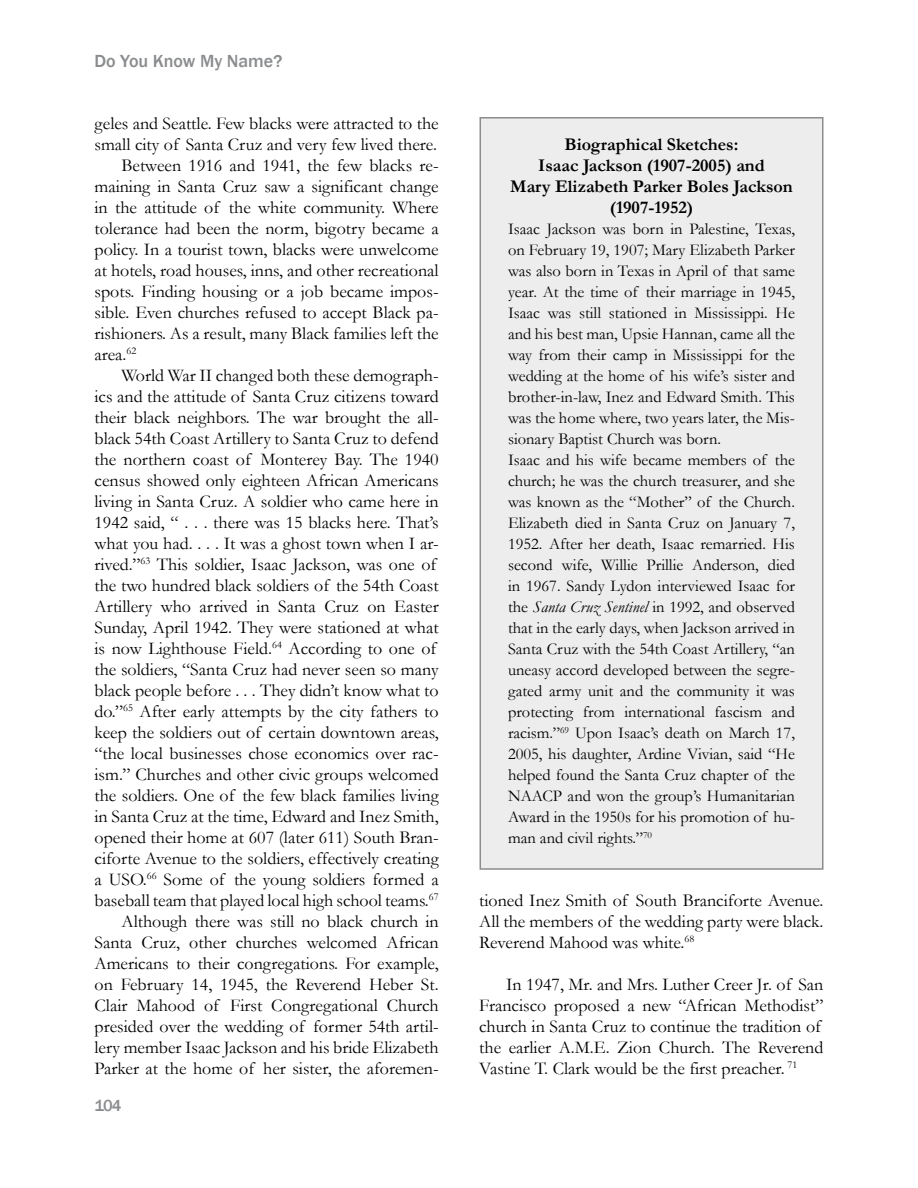
<style>
.page{position:relative;width:918px;height:1188px;background:#fff}
.page>*{position:absolute;margin:0;border:0;box-sizing:border-box;transform-origin:0 0}
.t1{font:18px/21px "Garamond";color:#000;text-align:justify}
.t2{font:700 18px/21px "Garamond";color:#000;text-align:center}
.t3{font:500 18px "Franklin Gothic";color:#8a8c8e}
.t4{font:16.5px/21px "Garamond";color:#000}
.t5{font:500 16.5px "Franklin Gothic";color:#8a8c8e}
.s1{font-style:italic}
</style>
<div class="page">
<div style="left:480px;top:118px;width:343px;height:751px;background:#ededee"></div>
<div style="left:480px;top:117px;width:344px;height:753px;border:2px solid #8a8c8e"></div>
<p class="t3" style="left:94px;top:49px;width:189px">Do You Know My Name?</p>
<p class="t1" style="left:94px;top:113px;width:346px">geles and Seattle. Few blacks were attracted to the</p>
<p class="t1" style="left:94px;top:134px;width:344px">small city of Santa Cruz and very few lived there.</p>
<p class="t1" style="left:122px;top:155px;width:319px">Between 1916 and 1941, the few blacks re-</p>
<p class="t1" style="left:94px;top:176px;width:346px">maining in Santa Cruz saw a significant change</p>
<p class="t1" style="left:94px;top:197px;width:346px">in the attitude of the white community. Where</p>
<p class="t1" style="left:94px;top:218px;width:346px">tolerance had been the norm, bigotry became a</p>
<p class="t1" style="left:94px;top:239px;width:346px">policy. In a tourist town, blacks were unwelcome</p>
<p class="t1" style="left:94px;top:260px;width:346px">at hotels, road houses, inns, and other recreational</p>
<p class="t1" style="left:94px;top:281px;width:346px">spots. Finding housing or a job became impos-</p>
<p class="t1" style="left:94px;top:302px;width:346px">sible. Even churches refused to accept Black pa-</p>
<p class="t1" style="left:94px;top:323px;width:346px">rishioners. As a result, many Black families left the</p>
<p class="t1" style="left:94px;top:344px;width:43px">area.<sup>62</sup></p>
<p class="t1" style="left:122px;top:365px;width:319px">World War II changed both these demograph-</p>
<p class="t1" style="left:94px;top:386px;width:346px">ics and the attitude of Santa Cruz citizens toward</p>
<p class="t1" style="left:94px;top:407px;width:346px">their black neighbors. The war brought the all-</p>
<p class="t1" style="left:94px;top:428px;width:346px">black 54th Coast Artillery to Santa Cruz to defend</p>
<p class="t1" style="left:94px;top:449px;width:346px">the northern coast of Monterey Bay. The 1940</p>
<p class="t1" style="left:94px;top:470px;width:346px">census showed only eighteen African Americans</p>
<p class="t1" style="left:94px;top:491px;width:346px">living in Santa Cruz. A soldier who came here in</p>
<p class="t1" style="left:94px;top:512px;width:346px">1942 said, “ . . . there was 15 blacks here. That’s</p>
<p class="t1" style="left:94px;top:533px;width:346px">what you had. . . . It was a ghost town when I ar-</p>
<p class="t1" style="left:94px;top:554px;width:343px">rived.”<sup>63</sup> This soldier, Isaac Jackson, was one of</p>
<p class="t1" style="left:94px;top:575px;width:346px">the two hundred black soldiers of the 54th Coast</p>
<p class="t1" style="left:94px;top:596px;width:346px">Artillery who arrived in Santa Cruz on Easter</p>
<p class="t1" style="left:94px;top:617px;width:346px">Sunday, April 1942. They were stationed at what</p>
<p class="t1" style="left:94px;top:638px;width:343px">is now Lighthouse Field.<sup>64</sup> According to one of</p>
<p class="t1" style="left:94px;top:659px;width:346px">the soldiers, “Santa Cruz had never seen so many</p>
<p class="t1" style="left:94px;top:680px;width:346px">black people before . . . They didn’t know what to</p>
<p class="t1" style="left:94px;top:701px;width:346px">do.”<sup>65</sup> After early attempts by the city fathers to</p>
<p class="t1" style="left:94px;top:722px;width:346px">keep the soldiers out of certain downtown areas,</p>
<p class="t1" style="left:94px;top:743px;width:346px">“the local businesses chose economics over rac-</p>
<p class="t1" style="left:94px;top:764px;width:346px">ism.” Churches and other civic groups welcomed</p>
<p class="t1" style="left:94px;top:785px;width:346px">the soldiers. One of the few black families living</p>
<p class="t1" style="left:94px;top:806px;width:346px">in Santa Cruz at the time, Edward and Inez Smith,</p>
<p class="t1" style="left:94px;top:827px;width:346px">opened their home at 607 (later 611) South Bran-</p>
<p class="t1" style="left:94px;top:848px;width:346px">ciforte Avenue to the soldiers, effectively creating</p>
<p class="t1" style="left:94px;top:869px;width:346px">a USO.<sup>66</sup> Some of the young soldiers formed a</p>
<p class="t1" style="left:94px;top:890px;width:346px">baseball team that played local high school teams.<sup>67</sup></p>
<p class="t1" style="left:122px;top:911px;width:319px">Although there was still no black church in</p>
<p class="t1" style="left:94px;top:932px;width:346px">Santa Cruz, other churches welcomed African</p>
<p class="t1" style="left:94px;top:953px;width:346px">Americans to their congregations. For example,</p>
<p class="t1" style="left:94px;top:974px;width:346px">on February 14, 1945, the Reverend Heber St.</p>
<p class="t1" style="left:94px;top:995px;width:346px">Clair Mahood of First Congregational Church</p>
<p class="t1" style="left:94px;top:1016px;width:346px">presided over the wedding of former 54th artil-</p>
<p class="t1" style="left:94px;top:1037px;width:346px">lery member Isaac Jackson and his bride Elizabeth</p>
<p class="t1" style="left:94px;top:1058px;width:346px">Parker at the home of her sister, the aforemen-</p>
<p class="t5" style="left:94px;top:1095px;width:28px">104</p>
<p class="t2" style="left:510px;top:134px;width:284px">Biographical Sketches:<br>Isaac Jackson (1907-2005) and<br>Mary Elizabeth Parker Boles Jackson (1907-1952)</p>
<p class="t4" style="left:508px;top:218px;width:289px">Isaac Jackson was born in Palestine, Texas, on February 19, 1907; Mary Elizabeth Parker was also born in Texas in April of that same year. At the time of their marriage in 1945, Isaac was still stationed in Mississippi. He and his best man, Upsie Hannan, came all the way from their camp in Mississippi for the wedding at the home of his wife’s sister and brother-in-law, Inez and Edward Smith. This was the home where, two years later, the Mis&shy;sionary Baptist Church was born.<br>Isaac and his wife became members of the church; he was the church treasurer, and she was known as the “Mother” of the Church.<br>Elizabeth died in Santa Cruz on January 7, 1952. After her death, Isaac remarried. His second wife, Willie Prillie Anderson, died in 1967. Sandy Lydon interviewed Isaac for the <span class="s1">Santa Cruz Sentinel</span> in 1992, and observed that in the early days, when Jackson arrived in Santa Cruz with the 54th Coast Artillery, “an uneasy accord developed between the segre&shy;gated army unit and the community it was protecting from international fascism and racism.”<sup>69</sup> Upon Isaac’s death on March 17, 2005, his daughter, Ardine Vivian, said “He helped found the Santa Cruz chapter of the NAACP and won the group’s Humanitarian Award in the 1950s for his promotion of hu&shy;man and civil rights.”<sup>70</sup></p>
<p class="t1" style="left:479px;top:890px;width:346px">tioned Inez Smith of South Branciforte Avenue.<br>All the members of the wedding party were black.<br>Reverend Mahood was white.<sup>68</sup></p>
<p class="t1" style="left:479px;top:974px;width:346px;text-align:left;text-indent:27px">In 1947, Mr. and Mrs. Luther Creer Jr. of San Francisco proposed a new “African Methodist” church in Santa Cruz to continue the tradition of the earlier A.M.E. Zion Church. The Reverend Vastine T. Clark would be the first preacher. <sup>71</sup></p>
</div>
